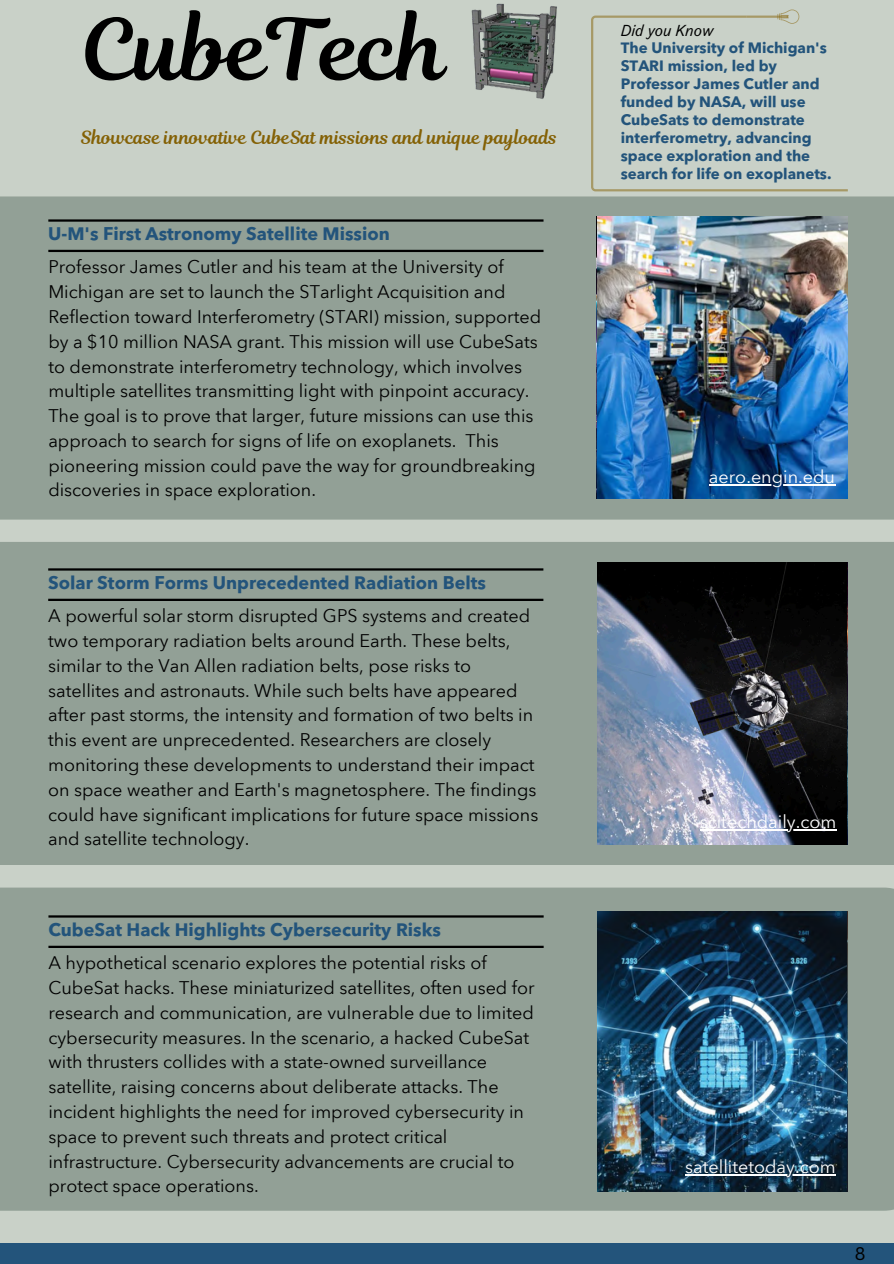
<style>
.page{position:relative;width:894px;height:1264px;background:#fff}
.page>*{position:absolute;margin:0;border:0;box-sizing:border-box;transform-origin:0 0}
.t1{font:84.6px "Magnolia Script";color:#000}
.t2{font:18px/24.8px "Avenir Next Arabic";color:#000}
.t3{font:700 18px "Avenir Next Arabic";color:#23547b}
.t4{font:18px "Magnolia Script";color:#846105}
.t5{font:18px "Avenir Next Arabic";color:#fff}
.t6{font:17.85px "Canva Sans";color:#000}
.t7{font:700 15px/18px "Avenir Next Arabic";color:#23547b}
.t8{font:italic 15px "Touvlo";color:#000}
</style>
<div class="page">
<div style="left:0;top:0;width:893px;height:1263px;background:#c9d1c8"></div>
<div style="left:0;top:196px;width:893px;height:323px;background:#92a096"></div>
<div style="left:0;top:542px;width:893px;height:323px;background:#92a096"></div>
<div style="left:0;top:887px;width:893px;height:323px;background:#92a096"></div>
<div style="left:0;top:1243px;width:893px;height:20px;background:#23547b"></div>
<hr style="left:48px;top:250px;width:495px;height:2px;background:#000">
<hr style="left:48px;top:219px;width:495px;height:3px;background:#000">
<hr style="left:48px;top:598px;width:495px;height:3px;background:#000">
<hr style="left:48px;top:568px;width:495px;height:2px;background:#000">
<hr style="left:48px;top:945px;width:495px;height:3px;background:#000">
<hr style="left:48px;top:915px;width:495px;height:2px;background:#000">
<img style="left:471px;top:3px;width:86px;height:96px">
<svg style="left:591px;top:15px;width:257px;height:177px"></svg>
<hr style="left:746px;top:16px;width:42px;height:2px;background:#846105">
<svg style="left:777px;top:9px;width:22px;height:15px"></svg>
<img style="left:597px;top:217px;width:250px;height:281px">
<img style="left:597px;top:563px;width:248px;height:281px">
<img style="left:597px;top:911px;width:248px;height:280px">
<hr style="left:708px;top:484px;width:126px;height:1px;background:#fff">
<hr style="left:699px;top:829px;width:137px;height:1px;background:#fff">
<hr style="left:685px;top:1174px;width:150px;height:1px;background:#fff">
<p class="t1" style="left:81px;top:-9px;width:367px">CubeTech</p>
<p class="t4" style="left:81px;top:124px;width:478px">Showcase innovative CubeSat missions and unique payloads</p>
<p class="t3" style="left:48px;top:223px;width:343px">U-M's First Astronomy Satellite Mission</p>
<p class="t2" style="left:48px;top:255px;width:494px">Professor James Cutler and his team at the University of Michigan are set to launch the STarlight Acquisition and Reflection toward Interferometry (STARI) mission, supported by a $10 million NASA grant. This mission will use CubeSats to demonstrate interferometry technology, which involves multiple satellites transmitting light with pinpoint accuracy.<br>The goal is to prove that larger, future missions can use this approach to search for signs of life on exoplanets. This pioneering mission could pave the way for groundbreaking discoveries in space exploration.</p>
<p class="t3" style="left:48px;top:572px;width:439px">Solar Storm Forms Unprecedented Radiation Belts</p>
<p class="t2" style="left:48px;top:604px;width:491px">A powerful solar storm disrupted GPS systems and created two temporary radiation belts around Earth. These belts, similar to the Van Allen radiation belts, pose risks to satellites and astronauts. While such belts have appeared after past storms, the intensity and formation of two belts in this event are unprecedented. Researchers are closely monitoring these developments to understand their impact on space weather and Earth's magnetosphere. The findings could have significant implications for future space missions and satellite technology.</p>
<p class="t3" style="left:48px;top:918px;width:394px">CubeSat Hack Highlights Cybersecurity Risks</p>
<p class="t2" style="left:48px;top:950px;width:487px">A hypothetical scenario explores the potential risks of CubeSat hacks. These miniaturized satellites, often used for research and communication, are vulnerable due to limited cybersecurity measures. In the scenario, a hacked CubeSat with thrusters collides with a state-owned surveillance satellite, raising concerns about deliberate attacks. The incident highlights the need for improved cybersecurity in space to prevent such threats and protect critical infrastructure. Cybersecurity advancements are crucial to protect space operations.</p>
<h1 class="t8" style="left:620px;top:19px;width:94px">Did you Know</h1>
<p class="t7" style="left:620px;top:38px;width:212px">The University of Michigan's<br>STARI mission, led by<br>Professor James Cutler and funded by NASA, will use<br>CubeSats to demonstrate interferometry, advancing space exploration and the search for life on exoplanets.</p>
<h2 class="t5" style="left:708px;top:466px;width:128px">aero.engin.edu</h2>
<p class="t5" style="left:699px;top:811px;width:138px">scitechdaily.com</p>
<h3 class="t5" style="left:685px;top:1156px;width:152px">satellitetoday.com</h3>
<h3 class="t6" style="left:854px;top:1241px;width:12px">8</h3>
</div>
